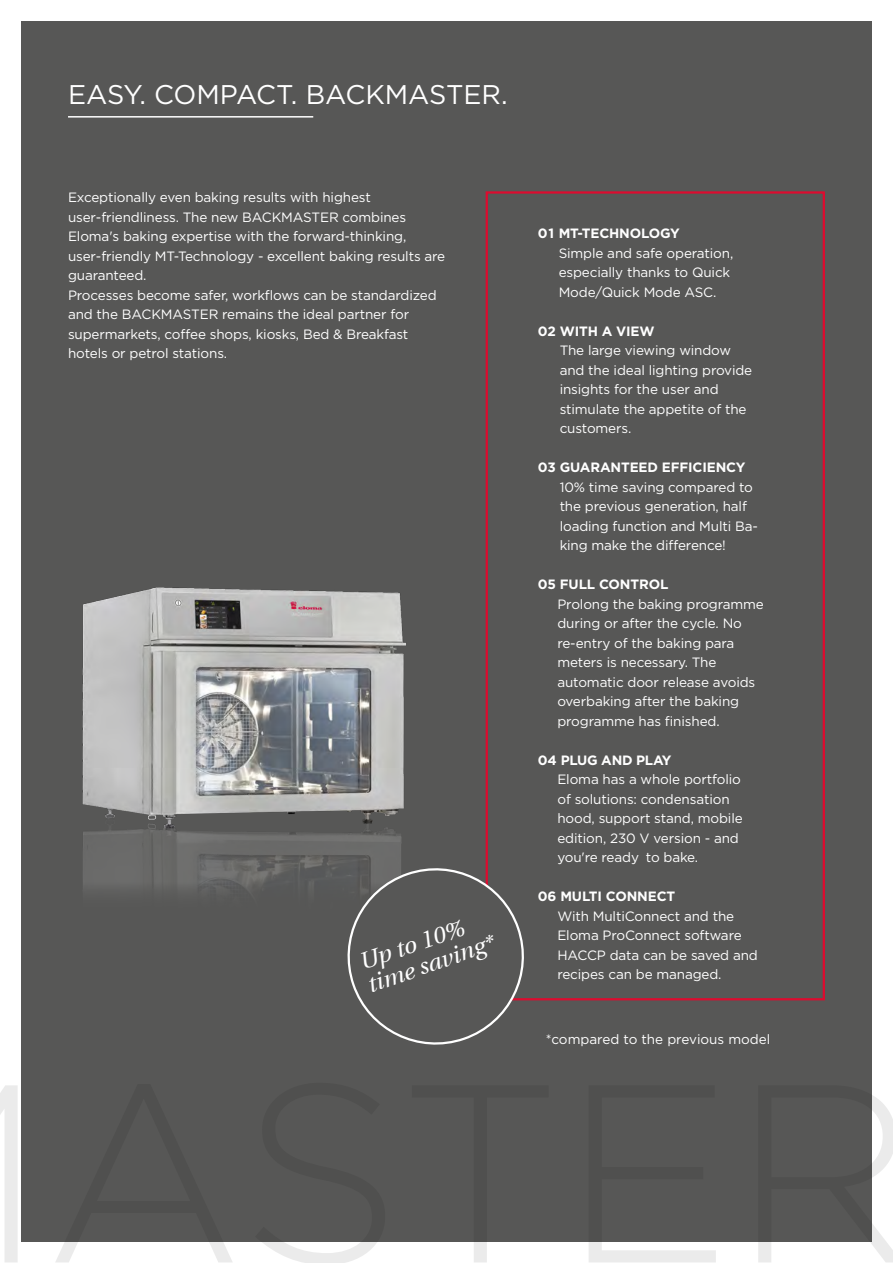
<style>
.page{position:relative;width:893px;height:1263px;background:#fff}
.page>*{position:absolute;margin:0;border:0;box-sizing:border-box;transform-origin:0 0}
.t1{font:27px "Gotham";color:#fff}
.t2{font:italic 24px/24px "Utopia";color:#fff}
.t3{font:13.5px/19.5px "Gotham";letter-spacing:-.01em;color:#fff}
.t4{font:700 13.5px "Gotham";letter-spacing:-.01em;color:#fff}
</style>
<div class="page">
<div style="left:21px;top:21px;width:851px;height:1221px;background:#575756"></div>
<div style="left:486px;top:191px;width:339px;height:809px;border:2px solid #dd0b2f"></div>
<img style="left:82px;top:587px;width:324px;height:295px">
<svg style="left:338px;top:858px;width:196px;height:187px"></svg>
<hr style="left:68px;top:116px;width:245px;height:2px;background:#fff">
<h1 class="t1" style="left:68px;top:77px;width:441px">EASY. COMPACT. BACKMASTER.</h1>
<p class="t3" style="left:68px;top:187px;width:379px">Exceptionally even baking results with highest user-friendliness. The new BACKMASTER combines Eloma's baking expertise with the forward-thinking, user-friendly MT-Technology - excellent baking results are guaranteed.<br>Processes become safer, workflows can be standardized and the BACKMASTER remains the ideal partner for supermarkets, coffee shops, kiosks, Bed &amp; Breakfast hotels or petrol stations.</p>
<h2 class="t2" style="left:357px;top:951px;width:135px;rotate:-19deg">Up to 10% time saving*</h2>
<p class="t4" style="left:538px;top:225px;width:143px">01 MT-TECHNOLOGY</p>
<p class="t3" style="left:559px;top:243px;width:176px">Simple and safe operation, especially thanks to Quick<br>Mode/Quick Mode ASC.</p>
<p class="t4" style="left:538px;top:322px;width:118px">02 WITH A VIEW</p>
<p class="t3" style="left:560px;top:340px;width:194px">The large viewing window and the ideal lighting provide insights for the user and stimulate the appetite of the customers.</p>
<p class="t4" style="left:538px;top:458px;width:209px">03 GUARANTEED EFFICIENCY</p>
<p class="t3" style="left:560px;top:477px;width:200px">10% time saving compared to the previous generation, half loading function and Multi Ba&shy;king make the difference!</p>
<p class="t4" style="left:538px;top:575px;width:132px">05 FULL CONTROL</p>
<p class="t3" style="left:557px;top:594px;width:208px">Prolong the baking programme during or after the cycle. No re-entry of the baking para meters is necessary. The automatic door release avoids overbaking after the baking programme has finished.</p>
<p class="t4" style="left:538px;top:751px;width:135px">04 PLUG AND PLAY</p>
<p class="t3" style="left:557px;top:769px;width:187px">Eloma has a whole portfolio of solutions: condensation hood, support stand, mobile edition, 230 V version - and you're ready to bake.</p>
<p class="t4" style="left:538px;top:887px;width:139px">06 MULTI CONNECT</p>
<p class="t3" style="left:557px;top:906px;width:202px">With MultiConnect and the<br>Eloma ProConnect software<br>HACCP data can be saved and recipes can be managed.</p>
<p class="t3" style="left:546px;top:1029px;width:226px">*compared to the previous model</p>
</div>
